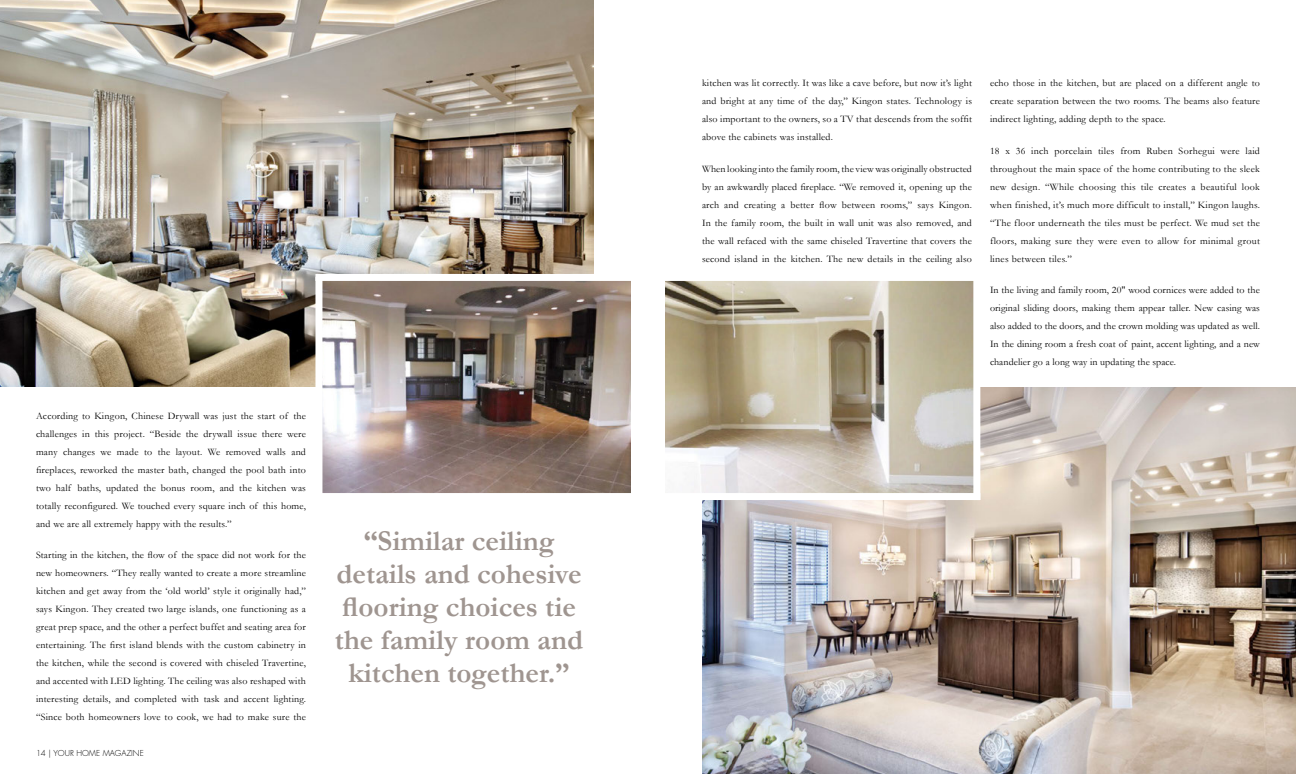
<style>
.page{position:relative;width:1296px;height:774px;background:#fff}
.page>*{position:absolute;margin:0;border:0;box-sizing:border-box;transform-origin:0 0}
.t1{font:700 29px/33px "Garamond";color:#9f9590;text-align:center}
.t2{font:10px/18px "Garamond";letter-spacing:.02em;color:#000;text-align:justify}
.t3{font:300 8px "Futura";color:#000}
</style>
<div class="page">
<img style="left:0;top:0;width:594px;height:387px">
<img style="left:702px;top:387px;width:594px;height:387px">
<img style="left:666px;top:281px;width:307px;height:212px">
<img style="left:322px;top:281px;width:309px;height:212px">
<div style="left:315px;top:274px;width:664px;height:7px;background:#fff"></div>
<div style="left:320px;top:493px;width:660px;height:7px;background:#fff"></div>
<div style="left:315px;top:277px;width:7px;height:221px;background:#fff"></div>
<div style="left:973px;top:277px;width:7px;height:223px;background:#fff"></div>
<p class="t2" style="left:36px;top:406px;width:272px">According to Kingon, Chinese Drywall was just the start of the challenges in this project. “Beside the drywall issue there were many changes we made to the layout. We removed walls and fireplaces, reworked the master bath, changed the pool bath into two half baths, updated the bonus room, and the kitchen was totally reconfigured. We touched every square inch of this home, and we are all extremely happy with the results.”</p>
<p class="t2" style="left:36px;top:546px;width:272px">Starting in the kitchen, the flow of the space did not work for the new homeowners. “They really wanted to create a more streamline kitchen and get away from the ‘old world’ style it originally had,” says Kingon. They created two large islands, one functioning as a great prep space, and the other a perfect buffet and seating area for entertaining. The first island blends with the custom cabinetry in the kitchen, while the second is covered with chiseled Travertine, and accented with LED lighting. The ceiling was also reshaped with interesting details, and completed with task and accent lighting. “Since both homeowners love to cook, we had to make sure the</p>
<p class="t3" style="left:36px;top:748px;width:109px">14 | YOUR HOME MAGAZINE</p>
<p class="t1" style="left:335px;top:524px;width:250px">“Similar ceiling details and cohesive flooring choices tie the family room and kitchen together.”</p>
<p class="t2" style="left:702px;top:74px;width:271px">kitchen was lit correctly. It was like a cave before, but now it’s light and bright at any time of the day,” Kingon states. Technology is also important to the owners, so a TV that descends from the soffit above the cabinets was installed.</p>
<p class="t2" style="left:702px;top:159px;width:271px">When looking into the family room, the view was originally obstructed by an awkwardly placed fireplace. “We removed it, opening up the arch and creating a better flow between rooms,” says Kingon.<br>In the family room, the built in wall unit was also removed, and the wall refaced with the same chiseled Travertine that covers the second island in the kitchen. The new details in the ceiling also</p>
<p class="t2" style="left:990px;top:74px;width:271px">echo those in the kitchen, but are placed on a different angle to create separation between the two rooms. The beams also feature indirect lighting, adding depth to the space.</p>
<p class="t2" style="left:990px;top:142px;width:272px">18 x 36 inch porcelain tiles from Ruben Sorhegui were laid throughout the main space of the home contributing to the sleek new design. “While choosing this tile creates a beautiful look when finished, it’s much more difficult to install,” Kingon laughs. “The floor underneath the tiles must be perfect. We mud set the floors, making sure they were even to allow for minimal grout lines between tiles.”</p>
<p class="t2" style="left:990px;top:281px;width:272px">In the living and family room, 20" wood cornices were added to the original sliding doors, making them appear taller. New casing was also added to the doors, and the crown molding was updated as well.<br>In the dining room a fresh coat of paint, accent lighting, and a new chandelier go a long way in updating the space.</p>
</div>
